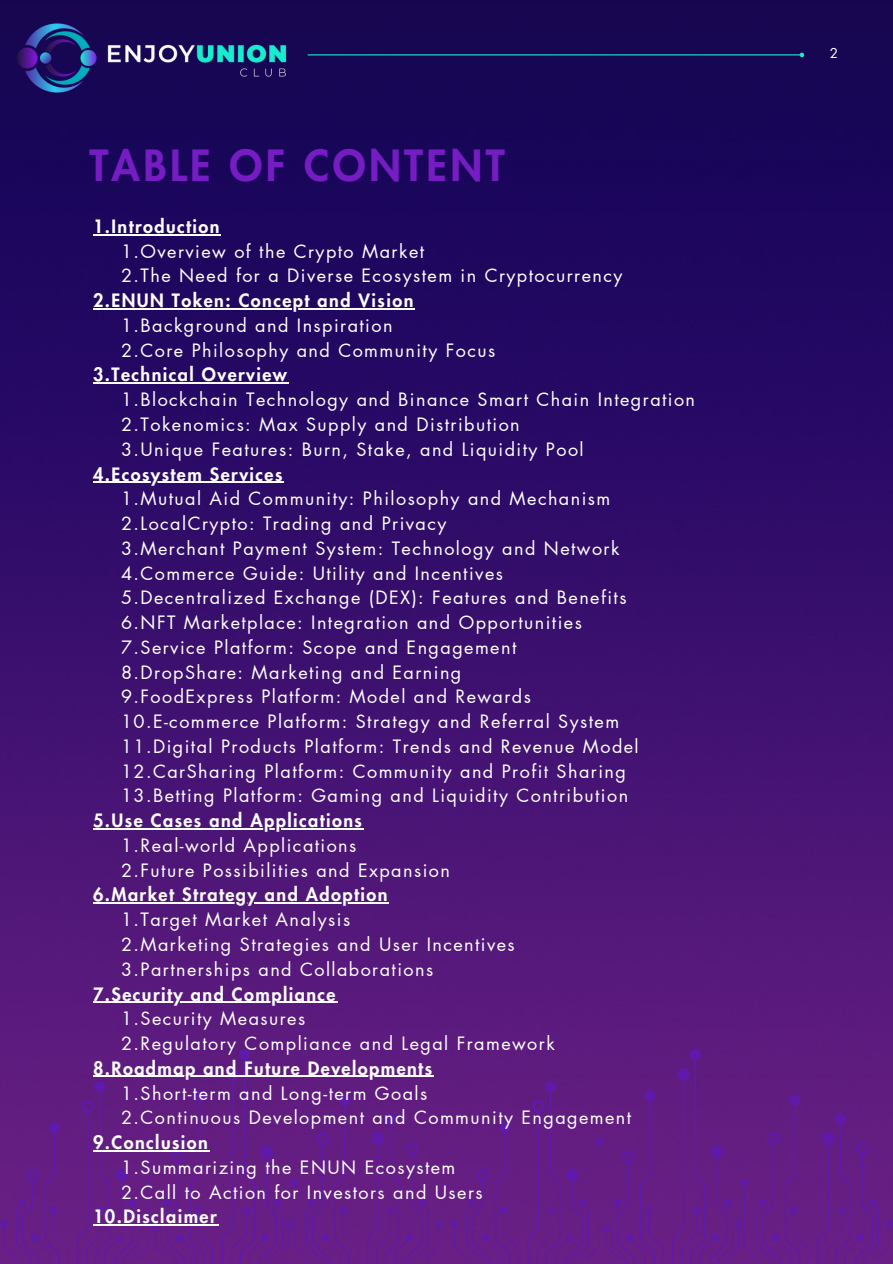
<style>
.page{position:relative;width:893px;height:1264px;background:#fff}
.page>*{position:absolute;margin:0;border:0;box-sizing:border-box;transform-origin:0 0}
.t1{font:800 42px "Futura LT Pro";letter-spacing:.08em;color:#761cc3}
.t2{font:18px "Futura LT Pro";letter-spacing:.08em;color:#fff}
.t3{font:800 18px "Futura LT Pro";letter-spacing:.08em;color:#fff}
.t4{font:13.5px "Futura LT Pro";color:#fff}
</style>
<div class="page">
<img style="left:0;top:0;width:892px;height:1263px">
<div style="left:740px;top:1179px;width:8px;height:7px;background:#5f1aab;border-radius:4px"></div>
<div style="left:450px;top:1220px;width:8px;height:7px;background:#5f1aab;border-radius:4px"></div>
<div style="left:595px;top:1138px;width:8px;height:7px;background:#5f1aab;border-radius:4px"></div>
<svg style="left:756px;top:1094px;width:52px;height:168px;background:#641d85"></svg>
<svg style="left:466px;top:1122px;width:52px;height:140px;background:#651d86"></svg>
<svg style="left:527px;top:1081px;width:61px;height:181px;background:#641d85"></svg>
<svg style="left:602px;top:1090px;width:61px;height:172px;background:#641d85"></svg>
<svg style="left:817px;top:1113px;width:75px;height:149px;background:#651d86"></svg>
<svg style="left:672px;top:1049px;width:73px;height:213px;background:#631d85"></svg>
<div style="left:290px;top:1179px;width:7px;height:7px;background:#5f1aab;border-radius:4px"></div>
<div style="left:0;top:1220px;width:8px;height:7px;background:#5f1aab;border-radius:4px"></div>
<div style="left:145px;top:1138px;width:8px;height:7px;background:#5f1aab;border-radius:4px"></div>
<svg style="left:306px;top:1094px;width:52px;height:168px;background:#641d86"></svg>
<svg style="left:16px;top:1122px;width:52px;height:140px;background:#651d86"></svg>
<svg style="left:77px;top:1081px;width:61px;height:181px;background:#651f86"></svg>
<svg style="left:152px;top:1090px;width:61px;height:172px;background:#662086"></svg>
<svg style="left:367px;top:1113px;width:76px;height:149px;background:#651d86"></svg>
<svg style="left:222px;top:1049px;width:73px;height:213px;background:#631d85"></svg>
<img style="left:13px;top:15px;width:279px;height:84px">
<hr style="left:308px;top:54px;width:491px;height:1px;background:#1aebd0">
<svg style="left:799px;top:53px;width:5px;height:4px"></svg>
<hr style="left:93px;top:234px;width:128px;height:1px;background:#fff">
<hr style="left:93px;top:308px;width:322px;height:1px;background:#fff">
<hr style="left:93px;top:382px;width:195px;height:2px;background:#fff">
<hr style="left:93px;top:481px;width:191px;height:2px;background:#fff">
<hr style="left:93px;top:828px;width:270px;height:1px;background:#fff">
<hr style="left:93px;top:902px;width:296px;height:1px;background:#fff">
<hr style="left:93px;top:1001px;width:244px;height:1px;background:#fff">
<hr style="left:93px;top:1075px;width:340px;height:2px;background:#fff">
<hr style="left:93px;top:1150px;width:116px;height:1px;background:#fff">
<hr style="left:93px;top:1224px;width:125px;height:1px;background:#fff">
<p class="t1" style="left:89px;top:146px;width:417px">TABLE OF CONTENT</p>
<h1 class="t3" style="left:93px;top:218px;width:128px">1.Introduction</h1>
<p class="t2" style="left:121px;top:243px;width:304px">1.Overview of the Crypto Market</p>
<p class="t2" style="left:121px;top:267px;width:503px">2.The Need for a Diverse Ecosystem in Cryptocurrency</p>
<p class="t3" style="left:93px;top:292px;width:322px">2.ENUN Token: Concept and Vision</p>
<p class="t2" style="left:121px;top:317px;width:273px">1.Background and Inspiration</p>
<p class="t2" style="left:121px;top:342px;width:376px">2.Core Philosophy and Community Focus</p>
<p class="t3" style="left:93px;top:366px;width:195px">3.Technical Overview</p>
<p class="t2" style="left:121px;top:391px;width:575px">1.Blockchain Technology and Binance Smart Chain Integration</p>
<p class="t2" style="left:121px;top:416px;width:400px">2.Tokenomics: Max Supply and Distribution</p>
<p class="t2" style="left:121px;top:441px;width:464px">3.Unique Features: Burn, Stake, and Liquidity Pool</p>
<p class="t3" style="left:93px;top:465px;width:191px">4.Ecosystem Services</p>
<p class="t2" style="left:121px;top:490px;width:491px">1.Mutual Aid Community: Philosophy and Mechanism</p>
<p class="t2" style="left:121px;top:515px;width:327px">2.LocalCrypto: Trading and Privacy</p>
<p class="t2" style="left:121px;top:540px;width:500px">3.Merchant Payment System: Technology and Network</p>
<p class="t2" style="left:121px;top:564px;width:383px">4.Commerce Guide: Utility and Incentives</p>
<p class="t2" style="left:121px;top:589px;width:507px">5.Decentralized Exchange (DEX): Features and Benefits</p>
<p class="t2" style="left:121px;top:614px;width:462px">6.NFT Marketplace: Integration and Opportunities</p>
<p class="t2" style="left:121px;top:639px;width:397px">7.Service Platform: Scope and Engagement</p>
<p class="t2" style="left:121px;top:663px;width:342px">8.DropShare: Marketing and Earning</p>
<p class="t2" style="left:121px;top:688px;width:411px">9.FoodExpress Platform: Model and Rewards</p>
<p class="t2" style="left:121px;top:713px;width:499px">10.E-commerce Platform: Strategy and Referral System</p>
<p class="t2" style="left:121px;top:738px;width:519px">11.Digital Products Platform: Trends and Revenue Model</p>
<p class="t2" style="left:121px;top:762px;width:506px">12.CarSharing Platform: Community and Profit Sharing</p>
<p class="t2" style="left:121px;top:787px;width:508px">13.Betting Platform: Gaming and Liquidity Contribution</p>
<p class="t3" style="left:93px;top:812px;width:270px">5.Use Cases and Applications</p>
<p class="t2" style="left:121px;top:837px;width:237px">1.Real-world Applications</p>
<p class="t2" style="left:121px;top:861px;width:330px">2.Future Possibilities and Expansion</p>
<p class="t3" style="left:93px;top:886px;width:296px">6.Market Strategy and Adoption</p>
<p class="t2" style="left:121px;top:911px;width:231px">1.Target Market Analysis</p>
<p class="t2" style="left:121px;top:936px;width:395px">2.Marketing Strategies and User Incentives</p>
<p class="t2" style="left:121px;top:960px;width:314px">3.Partnerships and Collaborations</p>
<p class="t3" style="left:93px;top:985px;width:244px">7.Security and Compliance</p>
<p class="t2" style="left:121px;top:1010px;width:186px">1.Security Measures</p>
<p class="t2" style="left:121px;top:1035px;width:435px">2.Regulatory Compliance and Legal Framework</p>
<p class="t3" style="left:93px;top:1059px;width:340px">8.Roadmap and Future Developments</p>
<p class="t2" style="left:121px;top:1084px;width:308px">1.Short-term and Long-term Goals</p>
<p class="t2" style="left:121px;top:1109px;width:511px">2.Continuous Development and Community Engagement</p>
<p class="t3" style="left:93px;top:1134px;width:116px">9.Conclusion</p>
<p class="t2" style="left:121px;top:1158px;width:336px">1.Summarizing the ENUN Ecosystem</p>
<p class="t2" style="left:121px;top:1183px;width:363px">2.Call to Action for Investors and Users</p>
<p class="t3" style="left:93px;top:1208px;width:125px">10.Disclaimer</p>
<p class="t4" style="left:829px;top:47px;width:10px">2</p>
</div>
